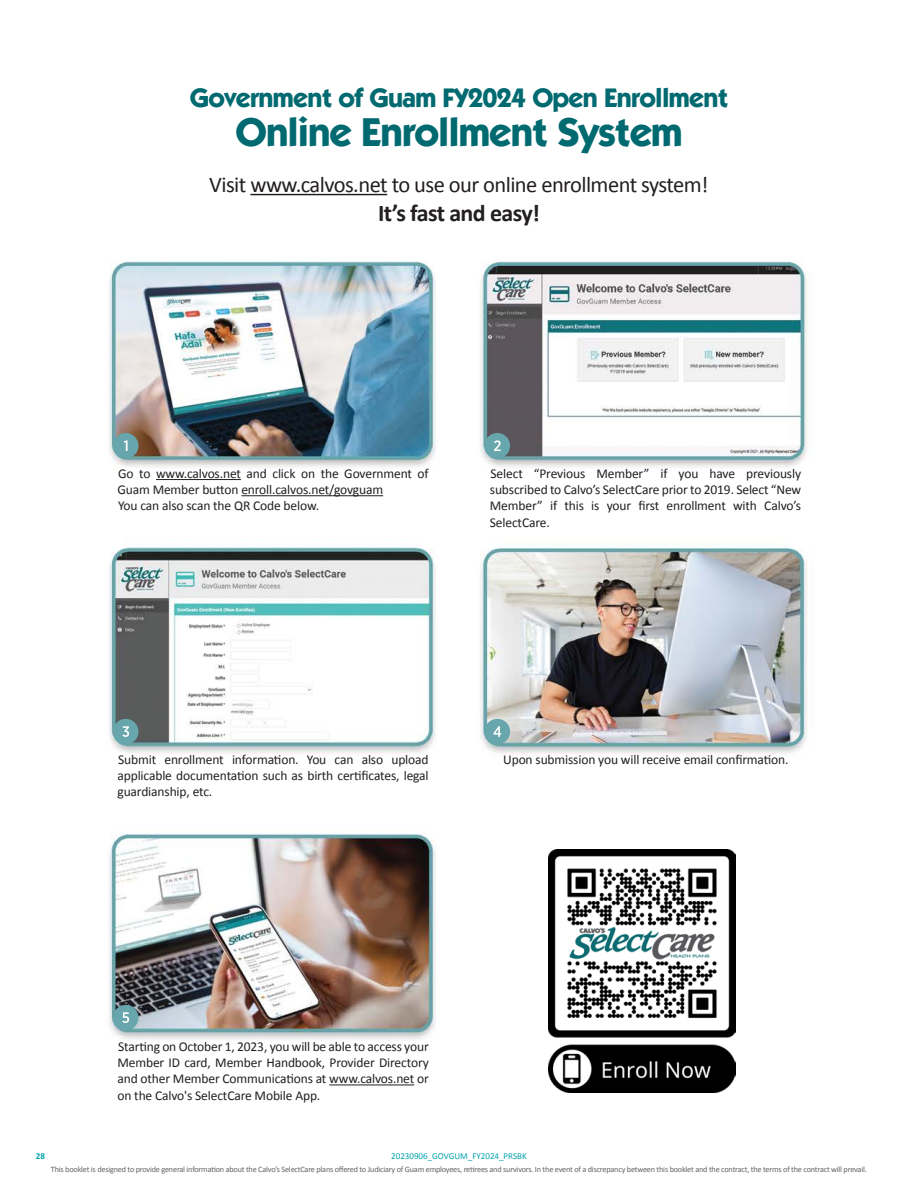
<style>
.page{position:relative;width:918px;height:1188px;background:#fff}
.page>*{position:absolute;margin:0;border:0;box-sizing:border-box;transform-origin:0 0}
.t1{font:700 40.5px "ITC Kabel Std";letter-spacing:-.025em;color:#006a70}
.t2{font:700 27px "ITC Kabel Std";letter-spacing:-.025em;color:#006a70}
.t3{font:700 24px "Calibri";letter-spacing:-.025em;color:#231f20}
.t4{font:22.5px "Calibri";letter-spacing:-.025em;color:#231f20}
.t5{font:13.5px/16.2px "Calibri";letter-spacing:-.01em;color:#231f20;text-align:justify}
.t6{font:9px "Calibri";color:#00a3ad}
.t7{font:700 9px "Calibri";color:#00a3ad}
.t8{font:8.25px "Calibri";letter-spacing:-.025em;color:#636466}
</style>
<div class="page">
<img style="left:109px;top:193px;width:699px;height:893px">
<hr style="left:156px;top:479px;width:85px;height:1px;background:#231f20">
<hr style="left:241px;top:495px;width:142px;height:1px;background:#231f20">
<hr style="left:329px;top:1085px;width:85px;height:1px;background:#231f20">
<div style="left:113px;top:433px;width:25px;height:25px;background:#66a6ac;border-radius:50%"></div>
<svg style="left:124px;top:440px;width:4px;height:11px"></svg>
<div style="left:485px;top:433px;width:25px;height:25px;background:#66a6ac;border-radius:50%"></div>
<svg style="left:494px;top:440px;width:7px;height:11px"></svg>
<div style="left:113px;top:719px;width:25px;height:25px;background:#66a6ac;border-radius:50%"></div>
<svg style="left:122px;top:726px;width:7px;height:11px"></svg>
<div style="left:485px;top:719px;width:25px;height:25px;background:#66a6ac;border-radius:50%"></div>
<svg style="left:493px;top:726px;width:8px;height:11px"></svg>
<div style="left:113px;top:1005px;width:25px;height:25px;background:#66a6ac;border-radius:50%"></div>
<svg style="left:122px;top:1012px;width:7px;height:11px"></svg>
<img style="left:548px;top:850px;width:188px;height:243px">
<p class="t2" style="left:190px;top:81px;width:540px">Government of Guam FY2024 Open Enrollment</p>
<p class="t1" style="left:236px;top:107px;width:449px">Online Enrollment System</p>
<p class="t4" style="left:209px;top:169px;width:501px">Visit www.calvos.net to use our online enrollment system!</p>
<p class="t3" style="left:378px;top:196px;width:163px">It’s fast and easy!</p>
<p class="t5" style="left:117px;top:465px;width:313px;text-align:left">Go to www.calvos.net and click on the Government of<br>Guam Member button enroll.calvos.net/govguam<br>You can also scan the QR Code below.</p>
<p class="t5" style="left:490px;top:465px;width:313px">Select “Previous Member” if you have previously subscribed to Calvo’s SelectCare prior to 2019. Select “New Member” if this is your first enrollment with Calvo’s SelectCare.</p>
<p class="t5" style="left:117px;top:751px;width:313px">Submit enrollment information. You can also upload applicable documentation such as birth certificates, legal guardianship, etc.</p>
<p class="t5" style="left:503px;top:751px;width:287px">Upon submission you will receive email confirmation.</p>
<p class="t5" style="left:117px;top:1038px;width:313px">Starting on October 1, 2023, you will be able to access your Member ID card, Member Handbook, Provider Directory and other Member Communications at www.calvos.net or on the Calvo's SelectCare Mobile App.</p>
<p class="t7" style="left:36px;top:1150px;width:11px">28</p>
<p class="t6" style="left:391px;top:1150px;width:137px">20230906_GOVGUM_FY2024_PRSBK</p>
<p class="t8" style="left:51px;top:1163px;width:817px">This booklet is designed to provide general information about the Calvo’s SelectCare plans offered to Judiciary of Guam employees, retirees and survivors. In the event of a discrepancy between this booklet and the contract, the terms of the contract will prevail.</p>
</div>
